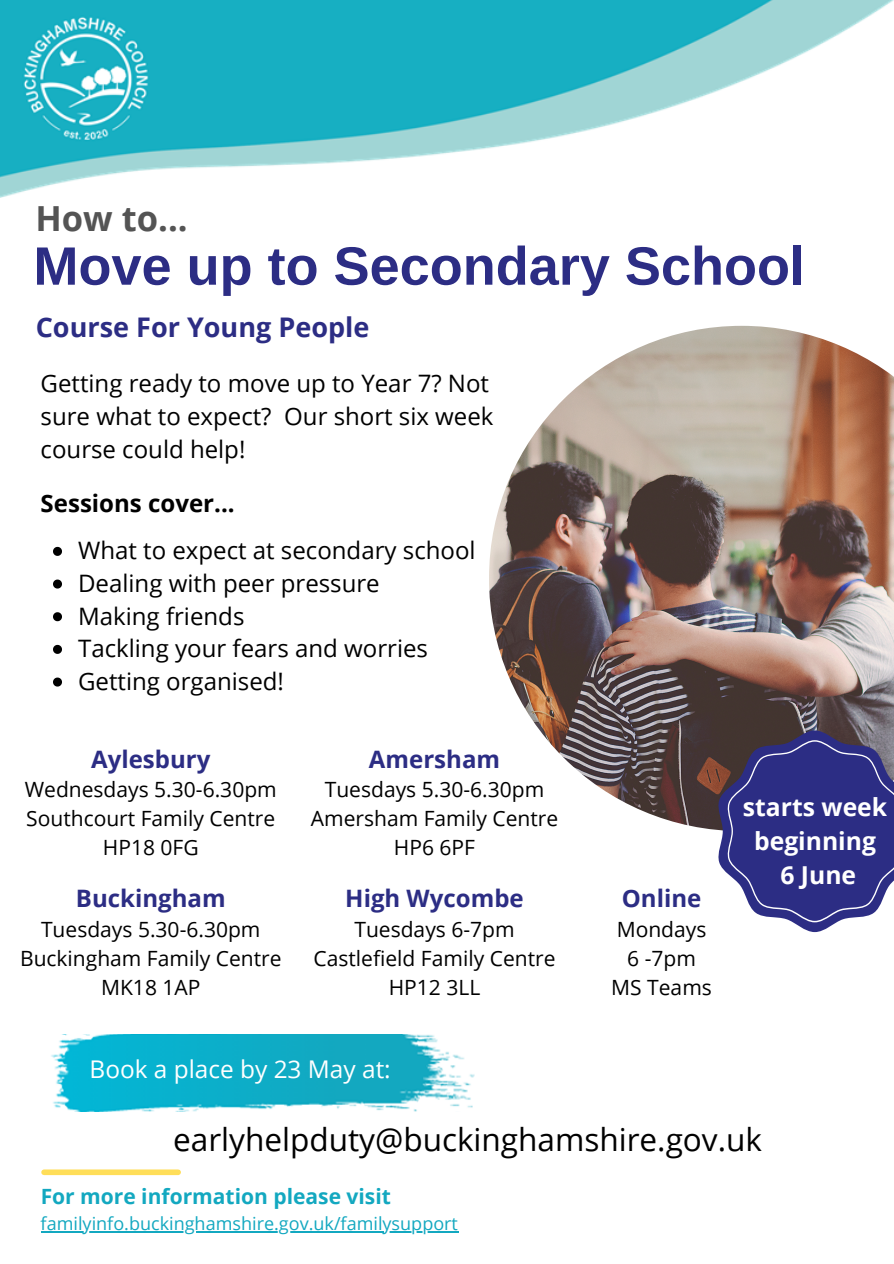
<style>
.page{position:relative;width:894px;height:1264px;background:#fff}
.page>*{position:absolute;margin:0;border:0;box-sizing:border-box;transform-origin:0 0}
.t1{font:700 54px "Arimo";color:#2c2d84}
.t2{font:700 34.5px "Open Sans";color:#545454}
.t3{font:31.5px "Open Sans";color:#000}
.t4{font:700 27px "Open Sans";color:#2c2d84}
.t5{font:700 24.75px/33.8px "Open Sans";color:#fff;text-align:center}
.t6{font:24.45px "Open Sans";color:#fff}
.t7{font:24px/33px "Open Sans";color:#000}
.t8{font:700 24px "Open Sans";color:#2c2d84}
.t9{font:700 24px "Open Sans";color:#000}
.t10{font:21px "Open Sans";color:#000}
.t11{font:700 21px "Open Sans";color:#13a8c0}
.t12{font:18px "Open Sans";color:#13a8c0}
</style>
<div class="page">
<img style="left:0;top:0;width:893px;height:197px">
<img style="left:489px;top:326px;width:404px;height:504px">
<img style="left:51px;top:1034px;width:423px;height:77px">
<hr style="left:41px;top:1231px;width:417px;height:1px;background:#13a8c0">
<div style="left:44px;top:1169px;width:134px;height:6px;background:#ffde59"></div>
<svg style="left:53px;top:547px;width:9px;height:9px"></svg>
<svg style="left:53px;top:579px;width:9px;height:9px"></svg>
<svg style="left:53px;top:612px;width:9px;height:9px"></svg>
<svg style="left:53px;top:645px;width:9px;height:9px"></svg>
<svg style="left:53px;top:677px;width:9px;height:9px"></svg>
<svg style="left:716px;top:730px;width:177px;height:202px;background:#4b4a8c"></svg>
<p class="t2" style="left:35px;top:194px;width:154px">How to...</p>
<p class="t1" style="left:33px;top:236px;width:772px">Move up to Secondary School</p>
<p class="t4" style="left:36px;top:308px;width:335px">Course For Young People</p>
<p class="t7" style="left:41px;top:366px;width:454px">Getting ready to move up to Year 7? Not sure what to expect? Our short six week course could help!</p>
<p class="t9" style="left:41px;top:486px;width:195px">Sessions cover...</p>
<p class="t7" style="left:78px;top:533px;width:399px">What to expect at secondary school</p>
<p class="t7" style="left:78px;top:566px;width:303px">Dealing with peer pressure</p>
<p class="t7" style="left:78px;top:598px;width:168px">Making friends</p>
<p class="t7" style="left:78px;top:631px;width:351px">Tackling your fears and worries</p>
<p class="t7" style="left:78px;top:664px;width:207px">Getting organised!</p>
<p class="t8" style="left:91px;top:742px;width:121px">Aylesbury</p>
<p class="t10" style="left:25px;top:774px;width:253px">Wednesdays 5.30-6.30pm</p>
<p class="t10" style="left:26px;top:803px;width:250px">Southcourt Family Centre</p>
<p class="t10" style="left:103px;top:833px;width:97px">HP18 0FG</p>
<p class="t8" style="left:76px;top:881px;width:151px">Buckingham</p>
<p class="t10" style="left:41px;top:914px;width:221px">Tuesdays 5.30-6.30pm</p>
<p class="t10" style="left:20px;top:943px;width:263px">Buckingham Family Centre</p>
<p class="t10" style="left:101px;top:972px;width:101px">MK18 1AP</p>
<p class="t8" style="left:369px;top:742px;width:133px">Amersham</p>
<p class="t10" style="left:325px;top:774px;width:221px">Tuesdays 5.30-6.30pm</p>
<p class="t10" style="left:311px;top:803px;width:249px">Amersham Family Centre</p>
<p class="t10" style="left:394px;top:833px;width:83px">HP6 6PF</p>
<p class="t8" style="left:345px;top:881px;width:180px">High Wycombe</p>
<p class="t10" style="left:354px;top:914px;width:162px">Tuesdays 6-7pm</p>
<p class="t10" style="left:313px;top:943px;width:243px">Castlefield Family Centre</p>
<p class="t10" style="left:388px;top:972px;width:93px">HP12 3LL</p>
<p class="t6" style="left:89px;top:1051px;width:302px">Book a place by 23 May at:</p>
<p class="t8" style="left:621px;top:881px;width:81px">Online</p>
<p class="t10" style="left:616px;top:914px;width:91px">Mondays</p>
<p class="t10" style="left:627px;top:943px;width:70px">6 -7pm</p>
<p class="t10" style="left:611px;top:972px;width:102px">MS Teams</p>
<p class="t5" style="left:742px;top:789px;width:146px">starts week beginning</p>
<p class="t5" style="left:780px;top:857px;width:77px">6 June</p>
<p class="t3" style="left:173px;top:1116px;width:590px">earlyhelpduty@buckinghamshire.gov.uk</p>
<p class="t11" style="left:41px;top:1181px;width:352px">For more information please visit</p>
<p class="t12" style="left:41px;top:1211px;width:419px">familyinfo.buckinghamshire.gov.uk/familysupport</p>
</div>
